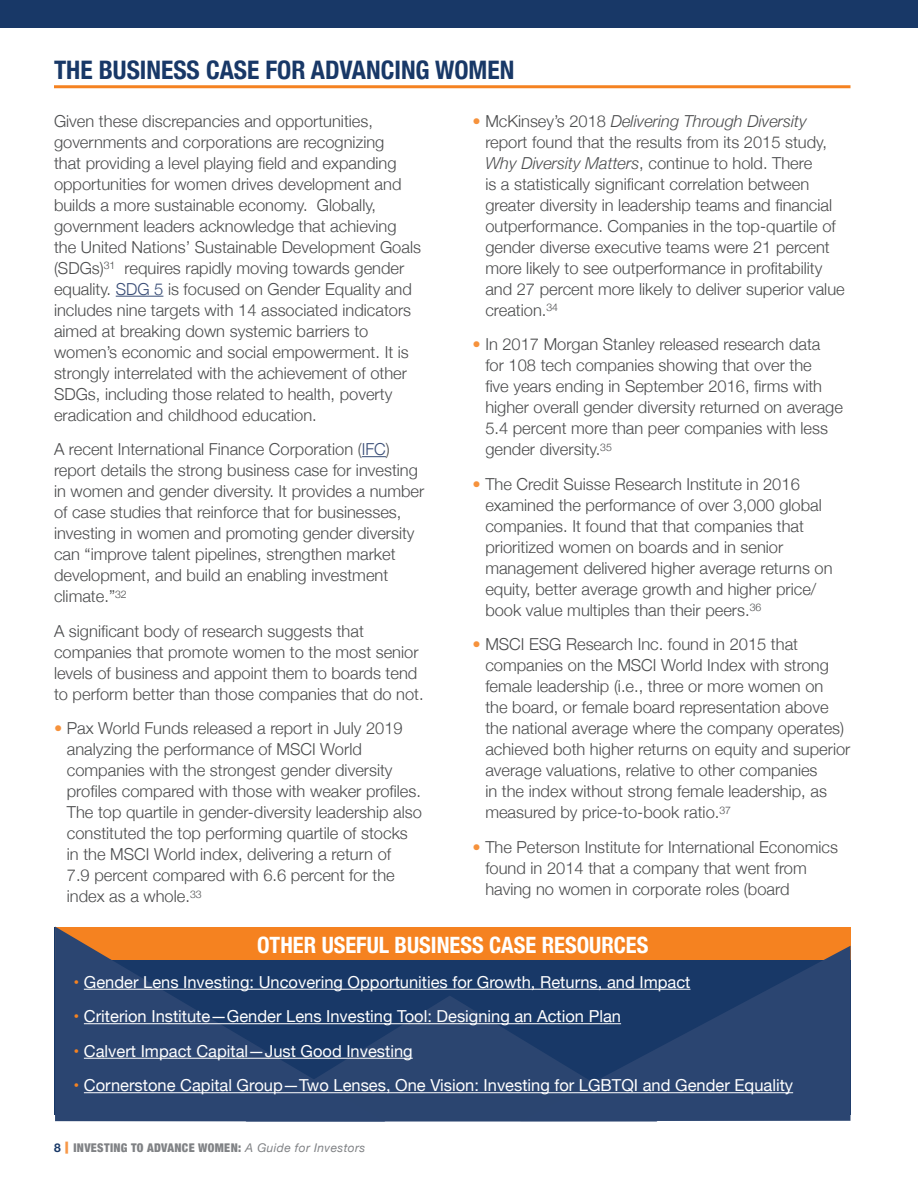
<style>
.page{position:relative;width:918px;height:1188px;background:#fff}
.page>*{position:absolute;margin:0;border:0;box-sizing:border-box;transform-origin:0 0}
.t1{font:700 condensed 25.5px "Helvetica Neue";color:#183867}
.Box_Title{font:700 condensed 22.5px "Helvetica Neue";color:#fff}
.Body_Text{font:300 16.5px/21px "Helvetica Neue";color:#4b4c4d}
.Body_Text-2{font:16.5px "Helvetica Neue";color:#fff}
.t2{font:900 condensed 12px "Helvetica Neue";letter-spacing:.03em;color:#808285}
.s1{color:#384c76}
.s2{color:#f6923c}
.s3{font-style:italic}
.s4{color:#f58220}
.s5{font-weight:700;font-stretch:normal;color:#183867}
.s6{font-weight:700;font-stretch:normal;color:#f79848}
.s7{font-weight:400;font-style:italic;font-stretch:normal}
</style>
<div class="page">
<div style="left:0;top:0;width:918px;height:28px;background:#183867"></div>
<hr style="left:116px;top:296px;width:47px;height:1px;background:#384c76">
<svg style="left:362px;top:456px;width:24px;height:1px"></svg>
<hr style="left:54px;top:85px;width:796px;height:3px;background:#f58220">
<div style="left:54px;top:927px;width:796px;height:187px;background:#183867"></div>
<svg style="left:385px;top:996px;width:272px;height:126px;fill:#2b4570"></svg>
<div style="left:55px;top:927px;width:795px;height:33px;background:#f58220"></div>
<svg style="left:55px;top:927px;width:330px;height:195px;fill:#2b4571"></svg>
<svg style="left:520px;top:946px;width:330px;height:175px;fill:#2b4571"></svg>
<hr style="left:84px;top:989px;width:607px;height:1px;background:#fff">
<hr style="left:84px;top:1023px;width:537px;height:1px;background:#fff">
<hr style="left:84px;top:1058px;width:329px;height:1px;background:#fff">
<hr style="left:84px;top:1092px;width:709px;height:1px;background:#fff">
<p class="t1" style="left:54px;top:48px;width:462px">THE BUSINESS CASE FOR ADVANCING WOMEN</p>
<p class="Body_Text" style="left:54px;top:109px;width:369px">Given these discrepancies and opportunities, governments and corporations are recognizing<br>that providing a level playing field and expanding opportunities for women drives development and builds a more sustainable economy. Globally, government leaders acknowledge that achieving the United Nations’ Sustainable Development Goals (SDGs)<sup>31</sup> requires rapidly moving towards gender equality. <span class="s1">SDG 5</span> is focused on Gender Equality and includes nine targets with 14 associated indicators aimed at breaking down systemic barriers to women’s economic and social empowerment. It is strongly interrelated with the achievement of other SDGs, including those related to health, poverty eradication and childhood education.</p>
<p class="Body_Text" style="left:54px;top:437px;width:372px">A recent International Finance Corporation (<span class="s1">IFC</span>) report details the strong business case for investing in women and gender diversity. It provides a number of case studies that reinforce that for businesses, investing in women and promoting gender diversity can “improve talent pipelines, strengthen market development, and build an enabling investment climate.”<sup>32</sup></p>
<p class="Body_Text" style="left:54px;top:619px;width:371px">A significant body of research suggests that companies that promote women to the most senior levels of business and appoint them to boards tend to perform better than those companies that do not.</p>
<p class="Body_Text" style="left:67px;top:716px;width:357px;text-indent:-13px"><span class="s2">•</span> Pax World Funds released a report in July 2019 analyzing the performance of MSCI World companies with the strongest gender diversity profiles compared with those with weaker profiles.<br>The top quartile in gender-diversity leadership also constituted the top performing quartile of stocks in the MSCI World index, delivering a return of<br>7.9 percent compared with 6.6 percent for the index as a whole.<sup>33</sup></p>
<p class="Body_Text" style="left:485px;top:109px;width:361px;text-indent:-13px"><span class="s2">•</span> McKinsey’s 2018 <span class="s3">Delivering Through Diversity </span>report found that the results from its 2015 study, <span class="s3">Why Diversity Matters</span>, continue to hold. There<br>is a statistically significant correlation between greater diversity in leadership teams and financial outperformance. Companies in the top-quartile of gender diverse executive teams were 21 percent more likely to see outperformance in profitability and 27 percent more likely to deliver superior value creation.<sup>34</sup></p>
<p class="Body_Text" style="left:485px;top:332px;width:359px;text-indent:-13px"><span class="s2">•</span> In 2017 Morgan Stanley released research data for 108 tech companies showing that over the<br>five years ending in September 2016, firms with higher overall gender diversity returned on average 5.4 percent more than peer companies with less gender diversity.<sup>35</sup></p>
<p class="Body_Text" style="left:485px;top:472px;width:349px;text-indent:-13px"><span class="s2">•</span> The Credit Suisse Research Institute in 2016 examined the performance of over 3,000 global companies. It found that that companies that prioritized women on boards and in senior management delivered higher average returns on equity, better average growth and higher price/ book value multiples than their peers.<sup>36</sup></p>
<p class="Body_Text" style="left:485px;top:632px;width:367px;text-indent:-13px"><span class="s2">•</span> MSCI ESG Research Inc. found in 2015 that companies on the MSCI World Index with strong female leadership (i.e., three or more women on<br>the board, or female board representation above the national average where the company operates) achieved both higher returns on equity and superior average valuations, relative to other companies<br>in the index without strong female leadership, as measured by price-to-book ratio.<sup>37</sup></p>
<p class="Body_Text" style="left:485px;top:835px;width:354px;text-indent:-13px"><span class="s2">•</span> The Peterson Institute for International Economics found in 2014 that a company that went from having no women in corporate roles (board</p>
<p class="Box_Title" style="left:257px;top:926px;width:393px">OTHER USEFUL BUSINESS CASE RESOURCES</p>
<p class="Body_Text-2" style="left:74px;top:970px;width:618px"><span class="s4">•</span> Gender Lens Investing: Uncovering Opportunities for Growth, Returns, and Impact</p>
<p class="Body_Text-2" style="left:74px;top:1004px;width:549px"><span class="s4">•</span> Criterion Institute—Gender Lens Investing Tool: Designing an Action Plan</p>
<p class="Body_Text-2" style="left:74px;top:1039px;width:341px"><span class="s4">•</span> Calvert Impact Capital—Just Good Investing</p>
<p class="Body_Text-2" style="left:74px;top:1073px;width:721px"><span class="s4">•</span> Cornerstone Capital Group—Two Lenses, One Vision: Investing for LGBTQI and Gender Equality</p>
<p class="t2" style="left:54px;top:1138px;width:313px"><span class="s5">8</span> <span class="s6">|</span> INVESTING TO ADVANCE WOMEN: <span class="s7">A Guide for Investors</span></p>
</div>
